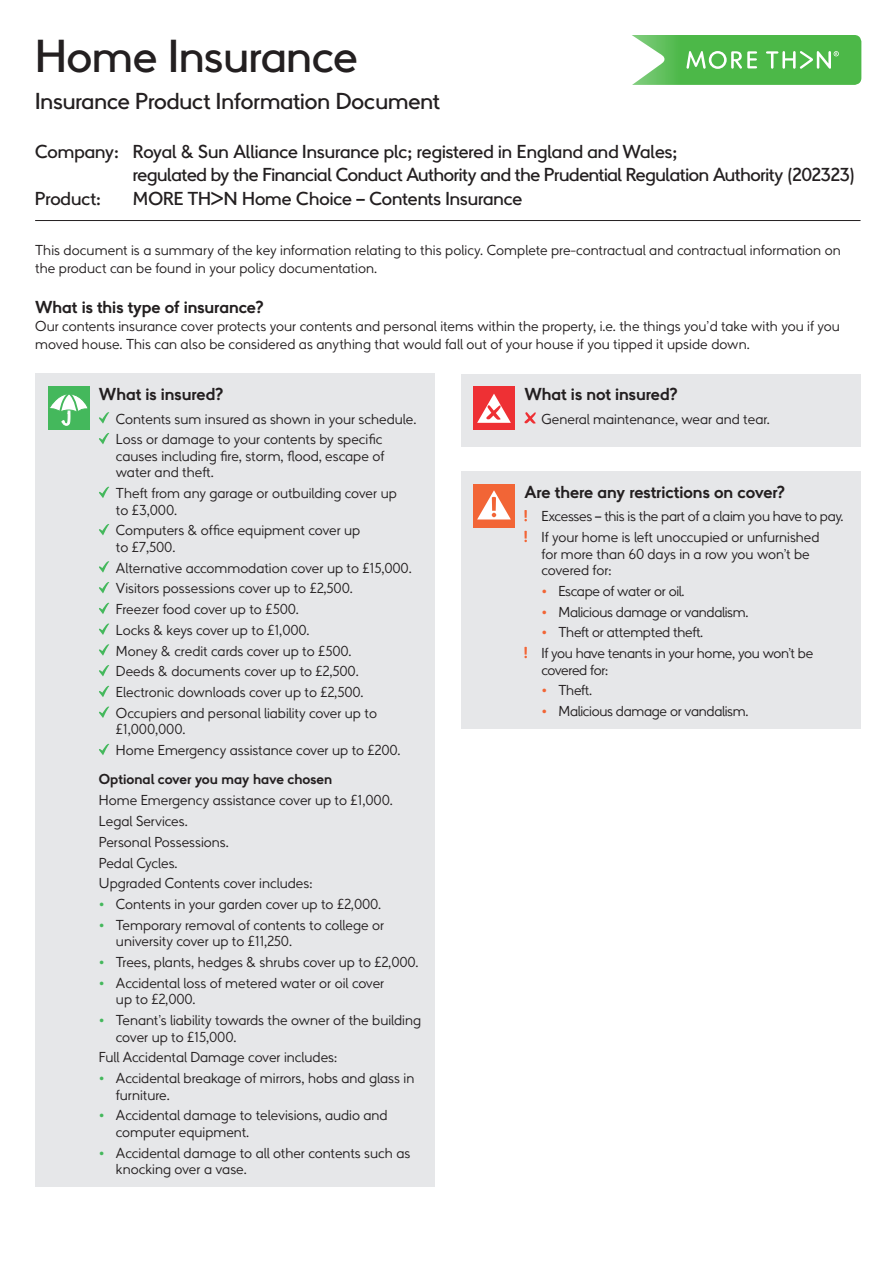
<style>
.page{position:relative;width:893px;height:1264px;background:#fff}
.page>*{position:absolute;margin:0;border:0;box-sizing:border-box;transform-origin:0 0}
.t1{font:48px "More Than Chevron";color:#231f20}
.t2{font:24px "More Than Chevron";color:#231f20}
.t3{font:19.5px "More Than Chevron";letter-spacing:-.015em;color:#231f20}
.t4{font:700 18px "More Than Chevron";letter-spacing:-.005em;color:#231f20}
.t5{font:300 15px/20.7px "More Than Chevron";color:#231f20}
.t6{font:300 15px/20.7px "More Than Chevron";letter-spacing:-.02em;color:#231f20}
.t7{font:700 15px "More Than Chevron";color:#231f20}
.t8{font:300 15px "More Than Chevron";letter-spacing:-.03em;color:#231f20}
.s1{color:#44b85c}
.s2{color:#f26536}
</style>
<div class="page">
<hr style="left:35px;top:220px;width:825px;height:1px;background:#231f20">
<div style="left:460px;top:374px;width:400px;height:72px;background:#e6e7e9"></div>
<div style="left:473px;top:387px;width:41px;height:43px;background:#ee3034"></div>
<svg style="left:477px;top:394px;width:34px;height:29px"></svg>
<svg style="left:524px;top:412px;width:12px;height:12px"></svg>
<div style="left:460px;top:472px;width:400px;height:257px;background:#e6e7e9"></div>
<div style="left:473px;top:484px;width:41px;height:43px;background:#f26536"></div>
<svg style="left:477px;top:490px;width:34px;height:29px"></svg>
<svg style="left:524px;top:510px;width:3px;height:11px"></svg>
<svg style="left:524px;top:530px;width:3px;height:12px"></svg>
<svg style="left:524px;top:646px;width:3px;height:12px"></svg>
<svg style="left:632px;top:35px;width:229px;height:50px;background:#69c366"></svg>
<div style="left:35px;top:374px;width:400px;height:812px;background:#e6e7e9"></div>
<div style="left:48px;top:387px;width:41px;height:43px;background:#44b85c"></div>
<svg style="left:50px;top:394px;width:38px;height:32px"></svg>
<svg style="left:99px;top:412px;width:10px;height:12px"></svg>
<svg style="left:99px;top:433px;width:10px;height:11px"></svg>
<svg style="left:99px;top:486px;width:10px;height:12px"></svg>
<svg style="left:99px;top:524px;width:10px;height:12px"></svg>
<svg style="left:99px;top:561px;width:10px;height:12px"></svg>
<svg style="left:99px;top:582px;width:10px;height:12px"></svg>
<svg style="left:99px;top:602px;width:10px;height:12px"></svg>
<svg style="left:99px;top:623px;width:10px;height:12px"></svg>
<svg style="left:99px;top:644px;width:10px;height:12px"></svg>
<svg style="left:99px;top:665px;width:10px;height:12px"></svg>
<svg style="left:99px;top:685px;width:10px;height:12px"></svg>
<svg style="left:99px;top:706px;width:10px;height:12px"></svg>
<svg style="left:99px;top:743px;width:10px;height:12px"></svg>
<h1 class="t1" style="left:35px;top:29px;width:324px">Home Insurance</h1>
<h2 class="t2" style="left:35px;top:88px;width:406px">Insurance Product Information Document</h2>
<h3 class="t3" style="left:35px;top:140px;width:643px">Company: Royal &amp; Sun Alliance Insurance plc; registered in England and Wales;</h3>
<h3 class="t3" style="left:133px;top:164px;width:723px">regulated by the Financial Conduct Authority and the Prudential Regulation Authority (202323)</h3>
<h3 class="t3" style="left:35px;top:187px;width:67px">Product:</h3>
<h3 class="t3" style="left:133px;top:187px;width:391px">MORE TH&gt;N Home Choice – Contents Insurance</h3>
<p class="t5" style="left:35px;top:242px;width:807px;line-height:18px">This document is a summary of the key information relating to this policy. Complete pre-contractual and contractual information on the product can be found in your policy documentation.</p>
<p class="t4" style="left:35px;top:297px;width:230px">What is this type of insurance?</p>
<p class="t5" style="left:35px;top:317px;width:806px;line-height:18px">Our contents insurance cover protects your contents and personal items within the property, i.e. the things you’d take with you if you moved house. This can also be considered as anything that would fall out of your house if you tipped it upside down.</p>
<p class="t4" style="left:524px;top:384px;width:155px">What is not insured?</p>
<p class="t5" style="left:541px;top:409px;width:230px">General maintenance, wear and tear.</p>
<p class="t4" style="left:99px;top:384px;width:126px">What is insured?</p>
<p class="t5" style="left:116px;top:409px;width:302px">Contents sum insured as shown in your schedule.<br>Loss or damage to your contents by specific</p>
<p class="t5" style="left:116px;top:448px;width:270px;line-height:16.5px">causes including fire, storm, flood, escape of water and theft.</p>
<p class="t5" style="left:116px;top:485px;width:282px;line-height:16.5px">Theft from any garage or outbuilding cover up to £3,000.</p>
<p class="t5" style="left:116px;top:522px;width:246px;line-height:16.5px">Computers &amp; office equipment cover up to £7,500.</p>
<p class="t5" style="left:116px;top:558px;width:297px">Alternative accommodation cover up to £15,000.<br>Visitors possessions cover up to £2,500.<br>Freezer food cover up to £500.<br>Locks &amp; keys cover up to £1,000.<br>Money &amp; credit cards cover up to £500.<br>Deeds &amp; documents cover up to £2,500.<br>Electronic downloads cover up to £2,500.<br>Occupiers and personal liability cover up to</p>
<p class="t5" style="left:116px;top:719px;width:286px">£1,000,000.<br>Home Emergency assistance cover up to £200.</p>
<p class="t7" style="left:99px;top:771px;width:235px">Optional cover you may have chosen</p>
<p class="t5" style="left:99px;top:790px;width:295px">Home Emergency assistance cover up to £1,000.<br>Legal Services.<br>Personal Possessions.<br>Pedal Cycles.<br>Upgraded Contents cover includes:</p>
<p class="t5" style="left:99px;top:894px;width:284px"><span class="s1">•</span> Contents in your garden cover up to £2,000.</p>
<p class="t5" style="left:116px;top:917px;width:270px;line-height:16.5px;text-indent:-17px"><span class="s1">•</span> Temporary removal of contents to college or university cover up to £11,250.</p>
<p class="t5" style="left:99px;top:952px;width:321px"><span class="s1">•</span> Trees, plants, hedges &amp; shrubs cover up to £2,000.</p>
<p class="t5" style="left:116px;top:975px;width:270px;line-height:16.5px;text-indent:-17px"><span class="s1">•</span> Accidental loss of metered water or oil cover up to £2,000.</p>
<p class="t5" style="left:116px;top:1012px;width:306px;line-height:16.5px;text-indent:-17px"><span class="s1">•</span> Tenant’s liability towards the owner of the building cover up to £15,000.</p>
<p class="t5" style="left:99px;top:1047px;width:240px">Full Accidental Damage cover includes:</p>
<p class="t5" style="left:116px;top:1070px;width:300px;line-height:16.5px;text-indent:-17px"><span class="s1">•</span> Accidental breakage of mirrors, hobs and glass in furniture.</p>
<p class="t5" style="left:116px;top:1107px;width:273px;line-height:16.5px;text-indent:-17px"><span class="s1">•</span> Accidental damage to televisions, audio and computer equipment.</p>
<p class="t5" style="left:116px;top:1144px;width:296px;line-height:16.5px;text-indent:-17px"><span class="s1">•</span> Accidental damage to all other contents such as knocking over a vase.</p>
<p class="t4" style="left:524px;top:482px;width:262px">Are there any restrictions on cover?</p>
<p class="t6" style="left:541px;top:506px;width:304px">Excesses – this is the part of a claim you have to pay.<br>If your home is left unoccupied or unfurnished</p>
<p class="t5" style="left:541px;top:546px;width:270px;line-height:16.5px">for more than 60 days in a row you won’t be covered for:</p>
<p class="t6" style="left:541px;top:581px;width:145px"><span class="s2">•</span> Escape of water or oil.</p>
<p class="t6" style="left:541px;top:602px;width:208px"><span class="s2">•</span> Malicious damage or vandalism.</p>
<p class="t6" style="left:541px;top:622px;width:273px"><span class="s2">•</span> Theft or attempted theft.<br>If you have tenants in your home, you won’t be</p>
<p class="t8" style="left:541px;top:662px;width:68px">covered for:</p>
<p class="t5" style="left:541px;top:680px;width:52px"><span class="s2">•</span> Theft.</p>
<p class="t6" style="left:541px;top:701px;width:208px"><span class="s2">•</span> Malicious damage or vandalism.</p>
</div>
